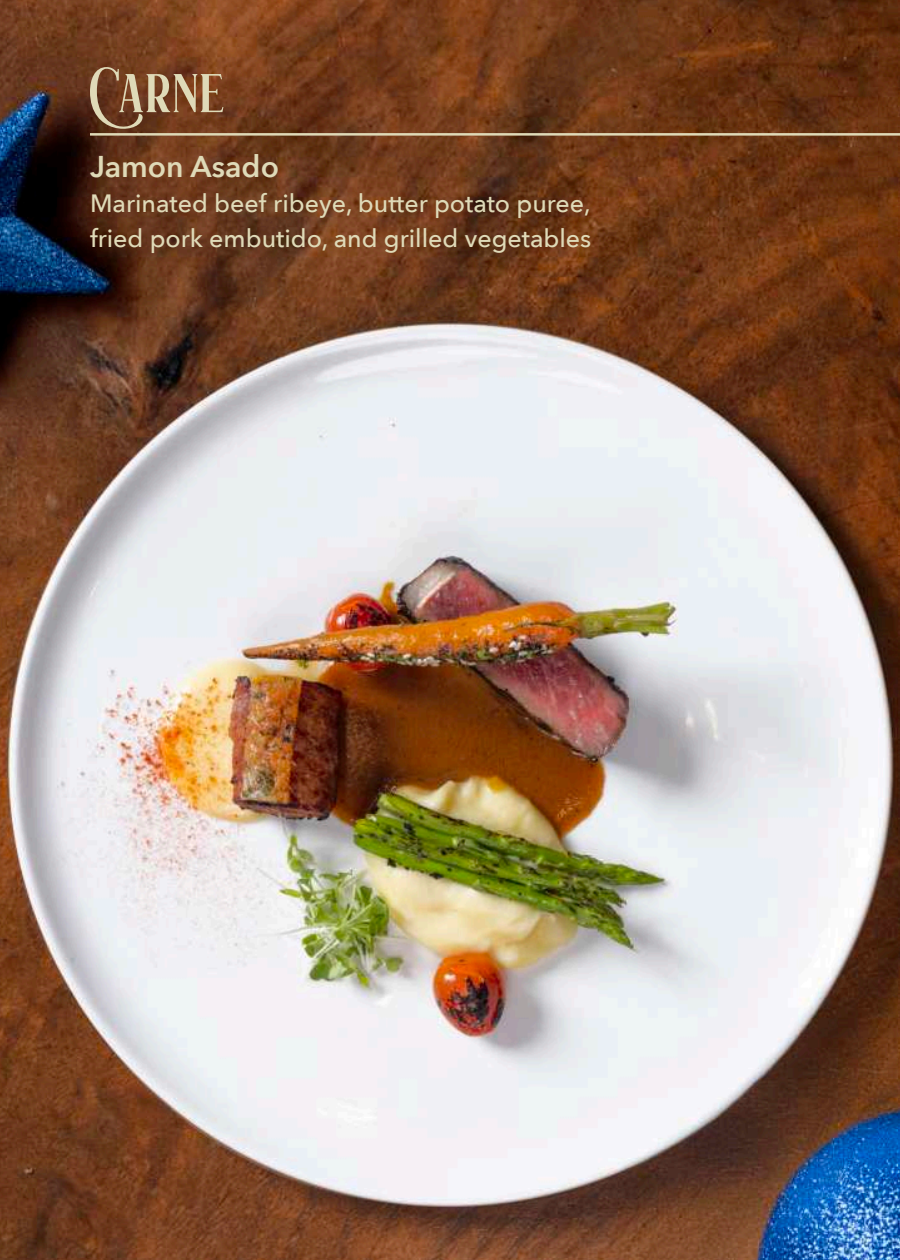
<style>
.page{position:relative;width:900px;height:1260px;background:#fff}
.page>*{position:absolute;margin:0;border:0;box-sizing:border-box;transform-origin:0 0}
.t1{font:60px "Mick Caster";letter-spacing:.04em;color:#dfdab8}
.t2{font:600 30px "Avenir Next";color:#dfdab8}
.t3{font:500 25px/35px "Avenir Next";color:#dfdab8}
</style>
<div class="page">
<img style="left:0;top:0;width:900px;height:1260px">
<hr style="left:90px;top:133px;width:810px;height:3px;background:#dfdab8">
<h1 class="t1" style="left:90px;top:62px;width:136px">CARNE</h1>
<p class="t2" style="left:90px;top:140px;width:190px">Jamon Asado</p>
<p class="t3" style="left:90px;top:185px;width:503px">Marinated beef ribeye, butter potato puree, fried pork embutido, and grilled vegetables</p>
</div>
